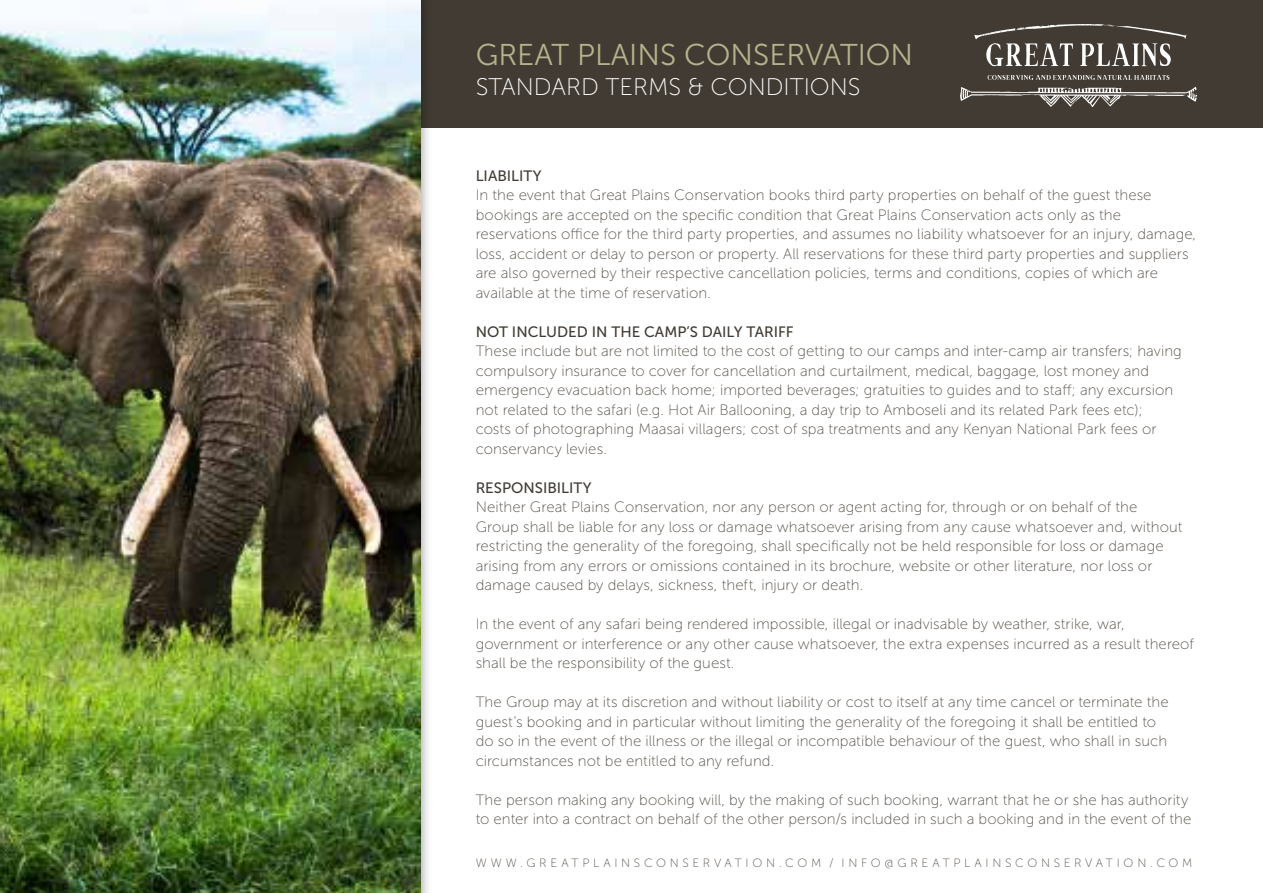
<style>
.page{position:relative;width:1263px;height:893px;background:#fff}
.page>*{position:absolute;margin:0;border:0;box-sizing:border-box;transform-origin:0 0}
.t1{font:30px "Museo Sans 300";color:#b5b38c}
.t2{font:24px "Museo Sans 100";color:#fff}
.t3{font:15px/19.5px "Museo Sans 100";letter-spacing:.005em;color:#5b544c}
.t4{font:15px "Museo Sans 500";color:#413b33}
.t5{font:12px "Museo Sans 100";letter-spacing:.305em;color:#5b544c}
</style>
<div class="page">
<div style="left:414px;top:0;width:849px;height:128px;background:#413b33"></div>
<svg style="left:987px;top:75px;width:182px;height:5px"></svg>
<svg style="left:960px;top:87px;width:237px;height:20px"></svg>
<svg style="left:974px;top:24px;width:212px;height:42px"></svg>
<div style="left:0;top:0;width:432px;height:893px;background:#000;opacity:.45"></div>
<img style="left:0;top:0;width:421px;height:893px">
<h1 class="t1" style="left:476px;top:39px;width:439px">GREAT PLAINS CONSERVATION</h1>
<h2 class="t2" style="left:476px;top:74px;width:386px">STANDARD TERMS &amp; CONDITIONS</h2>
<p class="t4" style="left:476px;top:167px;width:67px">LIABILITY</p>
<p class="t3" style="left:476px;top:185px;width:722px">In the event that Great Plains Conservation books third party properties on behalf of the guest these bookings are accepted on the specific condition that Great Plains Conservation acts only as the reservations office for the third party properties, and assumes no liability whatsoever for an injury, damage, loss, accident or delay to person or property. All reservations for these third party properties and suppliers are also governed by their respective cancellation policies, terms and conditions, copies of which are available at the time of reservation.</p>
<p class="t4" style="left:476px;top:323px;width:320px">NOT INCLUDED IN THE CAMP’S DAILY TARIFF</p>
<p class="t3" style="left:476px;top:341px;width:708px">These include but are not limited to the cost of getting to our camps and inter-camp air transfers; having compulsory insurance to cover for cancellation and curtailment, medical, baggage, lost money and emergency evacuation back home; imported beverages; gratuities to guides and to staff; any excursion not related to the safari (e.g. Hot Air Ballooning, a day trip to Amboseli and its related Park fees etc); costs of photographing Maasai villagers; cost of spa treatments and any Kenyan National Park fees or conservancy levies.</p>
<p class="t4" style="left:476px;top:479px;width:117px">RESPONSIBILITY</p>
<p class="t3" style="left:476px;top:497px;width:708px">Neither Great Plains Conservation, nor any person or agent acting for, through or on behalf of the Group shall be liable for any loss or damage whatsoever arising from any cause whatsoever and, without restricting the generality of the foregoing, shall specifically not be held responsible for loss or damage arising from any errors or omissions contained in its brochure, website or other literature, nor loss or damage caused by delays, sickness, theft, injury or death.</p>
<p class="t3" style="left:476px;top:614px;width:720px">In the event of any safari being rendered impossible, illegal or inadvisable by weather, strike, war, government or interference or any other cause whatsoever, the extra expenses incurred as a result thereof shall be the responsibility of the guest.</p>
<p class="t3" style="left:476px;top:692px;width:694px">The Group may at its discretion and without liability or cost to itself at any time cancel or terminate the guest’s booking and in particular without limiting the generality of the foregoing it shall be entitled to do so in the event of the illness or the illegal or incompatible behaviour of the guest, who shall in such circumstances not be entitled to any refund.</p>
<p class="t3" style="left:476px;top:790px;width:717px">The person making any booking will, by the making of such booking, warrant that he or she has authority to enter into a contract on behalf of the other person/s included in such a booking and in the event of the</p>
<p class="t5" style="left:476px;top:856px;width:718px">WWW.GREATPLAINSCONSERVATION.COM / INFO@GREATPLAINSCONSERVATION.COM</p>
</div>
